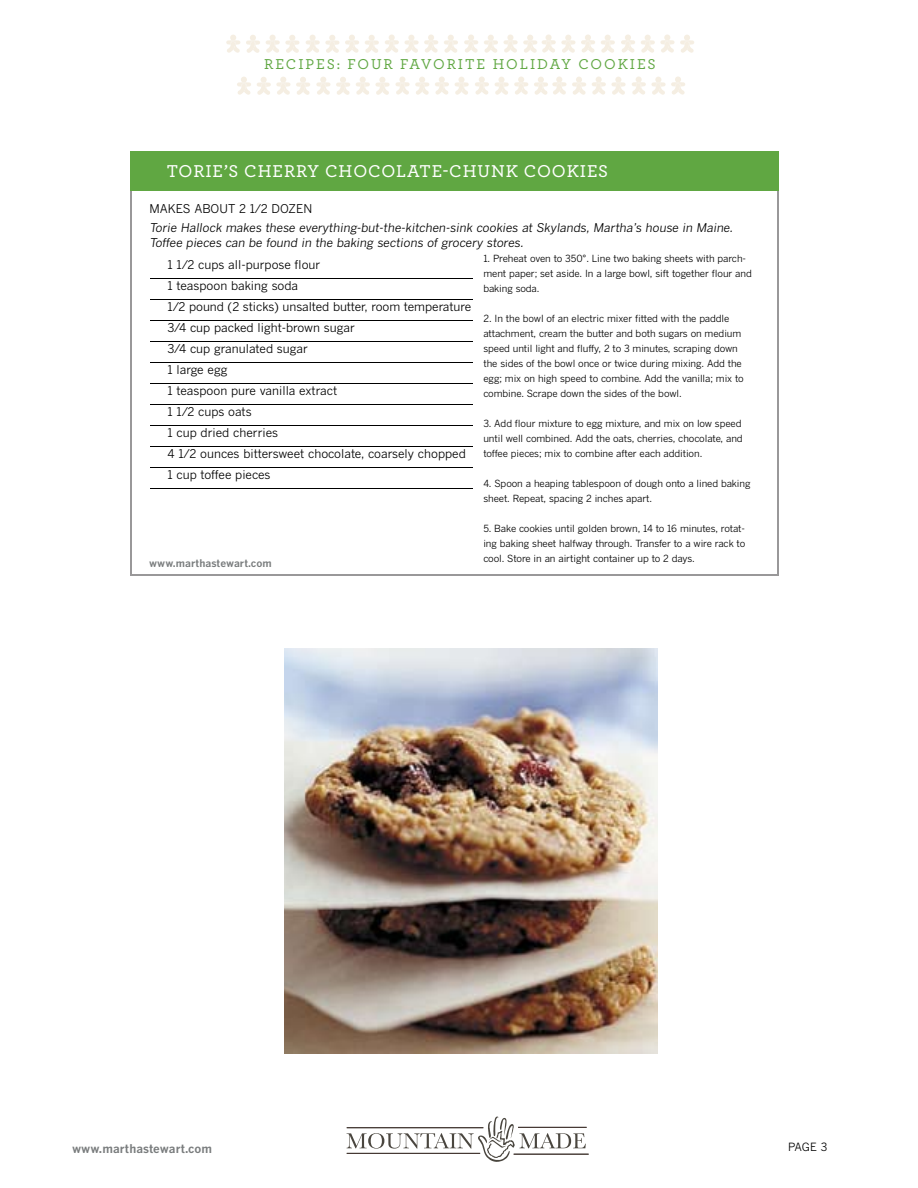
<style>
.page{position:relative;width:918px;height:1188px;background:#fff}
.page>*{position:absolute;margin:0;border:0;box-sizing:border-box;transform-origin:0 0}
.t1{font:18px "Archer Rev LF";letter-spacing:.05em;color:#fff}
.t2{font:15px "Archer";letter-spacing:.13em;color:#60a742}
.t3{font:12px/21px "MSL Gothic";color:#000}
.t4{font:italic 12px/15px "MSL Gothic";color:#000}
.t5{font:700 12px "MSL Gothic";letter-spacing:.005em;color:#797c7d}
.t6{font:11.25px "MSL Gothic";color:#000}
.t7{font:700 10.5px "MSL Gothic";letter-spacing:.005em;color:#797c7d}
.t8{font:9.75px/15px "MSL Gothic";letter-spacing:-.01em;color:#000}
</style>
<div class="page">
<hr style="left:130px;top:575px;width:648px;height:1px;background:#999899">
<hr style="left:777px;top:190px;width:1px;height:386px;background:#999899">
<hr style="left:130px;top:191px;width:2px;height:385px;background:#999899">
<div style="left:130px;top:151px;width:648px;height:40px;background:#60a742"></div>
<hr style="left:150px;top:278px;width:322px;height:1px;background:#000">
<hr style="left:150px;top:299px;width:322px;height:1px;background:#000">
<hr style="left:150px;top:320px;width:322px;height:1px;background:#000">
<hr style="left:150px;top:341px;width:322px;height:1px;background:#000">
<hr style="left:150px;top:362px;width:322px;height:1px;background:#000">
<hr style="left:150px;top:383px;width:322px;height:1px;background:#000">
<hr style="left:150px;top:404px;width:322px;height:1px;background:#000">
<hr style="left:150px;top:425px;width:322px;height:1px;background:#000">
<hr style="left:150px;top:446px;width:322px;height:1px;background:#000">
<hr style="left:150px;top:467px;width:322px;height:1px;background:#000">
<hr style="left:150px;top:488px;width:322px;height:1px;background:#000">
<img style="left:284px;top:648px;width:373px;height:405px">
<svg style="left:226px;top:35px;width:14px;height:18px"></svg>
<svg style="left:246px;top:35px;width:14px;height:18px"></svg>
<svg style="left:266px;top:35px;width:34px;height:18px"></svg>
<svg style="left:306px;top:35px;width:53px;height:18px"></svg>
<svg style="left:365px;top:35px;width:14px;height:18px"></svg>
<svg style="left:385px;top:35px;width:53px;height:18px"></svg>
<svg style="left:444px;top:35px;width:14px;height:18px"></svg>
<svg style="left:464px;top:35px;width:14px;height:18px"></svg>
<svg style="left:484px;top:35px;width:14px;height:18px"></svg>
<svg style="left:504px;top:35px;width:91px;height:18px"></svg>
<svg style="left:601px;top:35px;width:14px;height:18px"></svg>
<svg style="left:621px;top:35px;width:14px;height:18px"></svg>
<svg style="left:641px;top:35px;width:53px;height:18px"></svg>
<svg style="left:237px;top:77px;width:14px;height:18px"></svg>
<svg style="left:257px;top:77px;width:53px;height:18px"></svg>
<svg style="left:316px;top:77px;width:34px;height:18px"></svg>
<svg style="left:356px;top:77px;width:73px;height:18px"></svg>
<svg style="left:435px;top:77px;width:14px;height:18px"></svg>
<svg style="left:455px;top:77px;width:14px;height:18px"></svg>
<svg style="left:475px;top:77px;width:14px;height:18px"></svg>
<svg style="left:495px;top:77px;width:33px;height:18px"></svg>
<svg style="left:534px;top:77px;width:52px;height:18px"></svg>
<svg style="left:592px;top:77px;width:34px;height:18px"></svg>
<svg style="left:632px;top:77px;width:53px;height:18px"></svg>
<svg style="left:347px;top:1117px;width:239px;height:45px"></svg>
<hr style="left:514px;top:1154px;width:75px;height:1px;background:#433530">
<hr style="left:518px;top:1127px;width:69px;height:1px;background:#433530">
<h2 class="t2" style="left:264px;top:56px;width:393px">RECIPES: FOUR FAVORITE HOLIDAY COOKIES</h2>
<h1 class="t1" style="left:167px;top:161px;width:443px">TORIE’S CHERRY CHOCOLATE-CHUNK COOKIES</h1>
<p class="t3" style="left:149px;top:198px;width:164px">MAKES ABOUT 2 1/2 DOZEN</p>
<p class="t4" style="left:150px;top:220px;width:585px">Torie Hallock makes these everything-but-the-kitchen-sink cookies at Skylands, Martha’s house in Maine.<br>Toffee pieces can be found in the baking sections of grocery stores.</p>
<p class="t3" style="left:168px;top:254px;width:305px">1 1/2 cups all-purpose flour<br>1 teaspoon baking soda<br>1/2 pound (2 sticks) unsalted butter, room temperature<br>3/4 cup packed light-brown sugar<br>3/4 cup granulated sugar<br>1 large egg<br>1 teaspoon pure vanilla extract<br>1 1/2 cups oats<br>1 cup dried cherries<br>4 1/2 ounces bittersweet chocolate, coarsely chopped<br>1 cup toffee pieces</p>
<p class="t8" style="left:483px;top:251px;width:270px">1. Preheat oven to 350°. Line two baking sheets with parch&shy;ment paper; set aside. In a large bowl, sift together flour and baking soda.</p>
<p class="t8" style="left:483px;top:311px;width:262px">2. In the bowl of an electric mixer fitted with the paddle attachment, cream the butter and both sugars on medium speed until light and fluffy, 2 to 3 minutes, scraping down the sides of the bowl once or twice during mixing. Add the egg; mix on high speed to combine. Add the vanilla; mix to combine. Scrape down the sides of the bowl.</p>
<p class="t8" style="left:483px;top:416px;width:261px;text-align:justify">3. Add flour mixture to egg mixture, and mix on low speed until well combined. Add the oats, cherries, chocolate, and toffee pieces; mix to combine after each addition.</p>
<p class="t8" style="left:483px;top:476px;width:269px">4. Spoon a heaping tablespoon of dough onto a lined baking sheet. Repeat, spacing 2 inches apart.</p>
<p class="t8" style="left:483px;top:521px;width:263px;text-align:justify">5. Bake cookies until golden brown, 14 to 16 minutes, rotat&shy;ing baking sheet halfway through. Transfer to a wire rack to cool. Store in an airtight container up to 2 days.</p>
<p class="t7" style="left:149px;top:557px;width:124px">www.marthastewart.com</p>
<p class="t5" style="left:72px;top:1141px;width:142px">www.marthastewart.com</p>
<p class="t6" style="left:788px;top:1140px;width:41px">PAGE 3</p>
</div>
